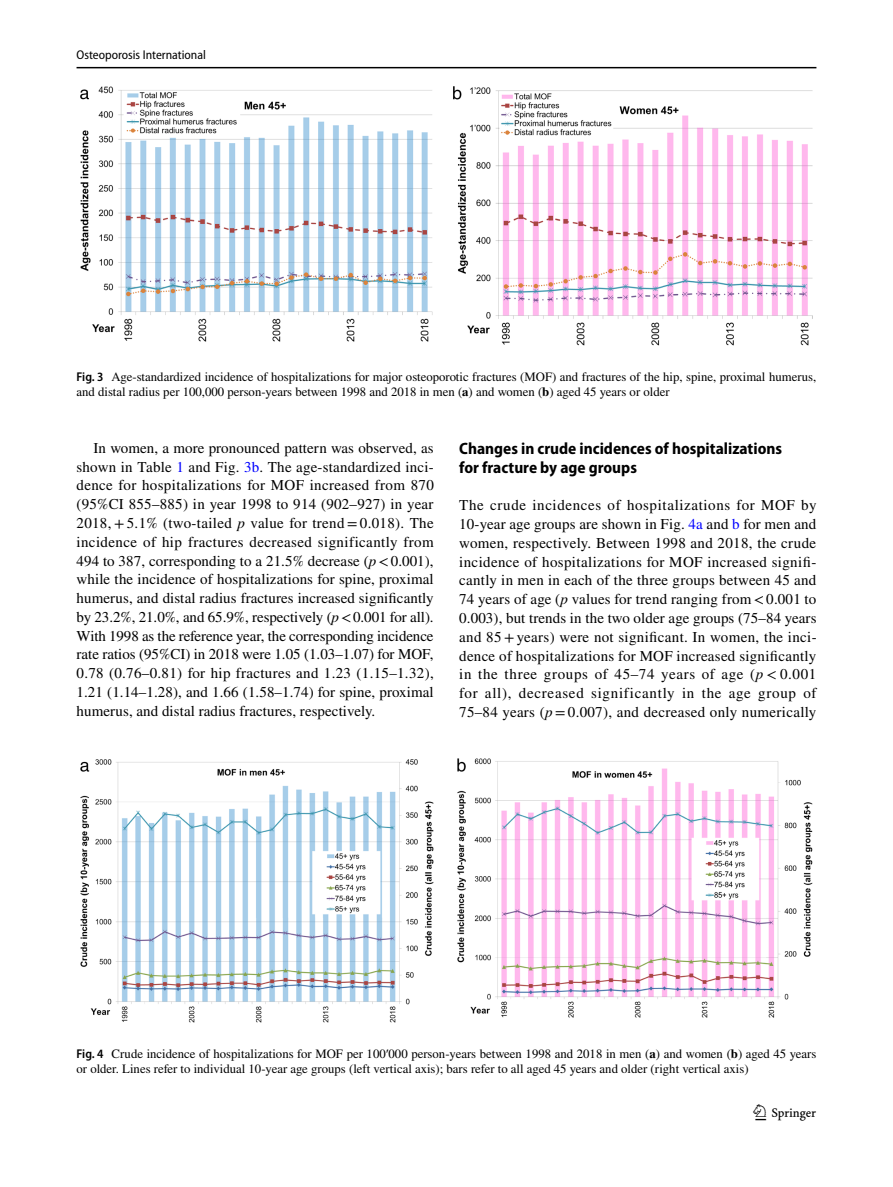
<style>
.page{position:relative;width:893px;height:1187px;background:#fff}
.page>*{position:absolute;margin:0;border:0;box-sizing:border-box;transform-origin:0 0}
.t1{font:22.5px "Springnew Regular 3";color:#000}
.t2{font:700 semi-condensed 16.5px/18.8px "Myriad Pro";color:#000}
.t3{font:15px/18.8px "STIX";letter-spacing:.005em;color:#000;text-align:justify}
.t4{font:12.75px/15px "STIX";color:#000}
.t5{font:semi-condensed 12.75px "Myriad Pro";color:#000}
.s1{font-family:"Myriad Pro";font-weight:600;font-stretch:semi-condensed}
.s2{font-weight:700}
.s3{color:#00f}
.s4{font-style:italic}
.s5{font-family:"Times New Roman"}
</style>
<div class="page">
<hr style="left:77px;top:67px;width:739px;height:1px;background:#000">
<img style="left:81px;top:87px;width:731px;height:259px">
<img style="left:81px;top:758px;width:731px;height:264px">
<p class="t5" style="left:77px;top:48px;width:131px">Osteoporosis International</p>
<p class="t4" style="left:77px;top:370px;width:741px"><span class="s1">Fig. 3</span> Age-standardized incidence of hospitalizations for major osteoporotic fractures (MOF) and fractures of the hip, spine, proximal humerus, and distal radius per 100,000 person-years between 1998 and 2018 in men (<span class="s2">a</span>) and women (<span class="s2">b</span>) aged 45 years or older</p>
<p class="t3" style="left:77px;top:439px;width:359px;text-indent:17px">In women, a more pronounced pattern was observed, as shown in Table <span class="s3">1</span> and Fig. <span class="s3">3b</span>. The age-standardized inci&shy;dence for hospitalizations for MOF increased from 870 (95%CI 855–885) in year 1998 to 914 (902–927) in year 2018,+5.1% (two-tailed <span class="s4">p</span> value for trend =0.018). The incidence of hip fractures decreased significantly from 494 to 387, corresponding to a 21.5% decrease (<span class="s4">p</span>&lt;0.001), while the incidence of hospitalizations for spine, proximal humerus, and distal radius fractures increased significantly by 23.2%, 21.0%, and 65.9%, respectively (<span class="s4">p</span>&lt;0.001 for all).<br>With 1998 as the reference year, the corresponding incidence rate ratios (95%CI) in 2018 were 1.05 (1.03–1.07) for MOF, 0.78 (0.76–0.81) for hip fractures and 1.23 (1.15–1.32), 1.21 (1.14–1.28), and 1.66 (1.58–1.74) for spine, proximal humerus, and distal radius fractures, respectively.</p>
<p class="t2" style="left:459px;top:439px;width:324px">Changes in crude incidences of hospitalizations for fracture by age groups</p>
<p class="t3" style="left:459px;top:497px;width:359px">The crude incidences of hospitalizations for MOF by 10-year age groups are shown in Fig. <span class="s3">4a</span> and <span class="s3">b</span> for men and women, respectively. Between 1998 and 2018, the crude incidence of hospitalizations for MOF increased signifi&shy;cantly in men in each of the three groups between 45 and 74 years of age (<span class="s4">p</span> values for trend ranging from&lt;0.001 to 0.003), but trends in the two older age groups (75–84 years and 85+years) were not significant. In women, the inci&shy;dence of hospitalizations for MOF increased significantly in the three groups of 45–74 years of age (<span class="s4">p</span> &lt; 0.001 for all), decreased significantly in the age group of 75–84 years (<span class="s4">p</span>=0.007), and decreased only numerically</p>
<p class="t4" style="left:77px;top:1046px;width:741px"><span class="s1">Fig. 4</span> Crude incidence of hospitalizations for MOF per 100<span class="s5">′</span>000 person-years between 1998 and 2018 in men (<span class="s2">a</span>) and women (<span class="s2">b</span>) aged 45 years or older. Lines refer to individual 10-year age groups (left vertical axis); bars refer to all aged 45 years and older (right vertical axis)</p>
<h1 class="t1" style="left:755px;top:1104px;width:62px">1 3</h1>
</div>
